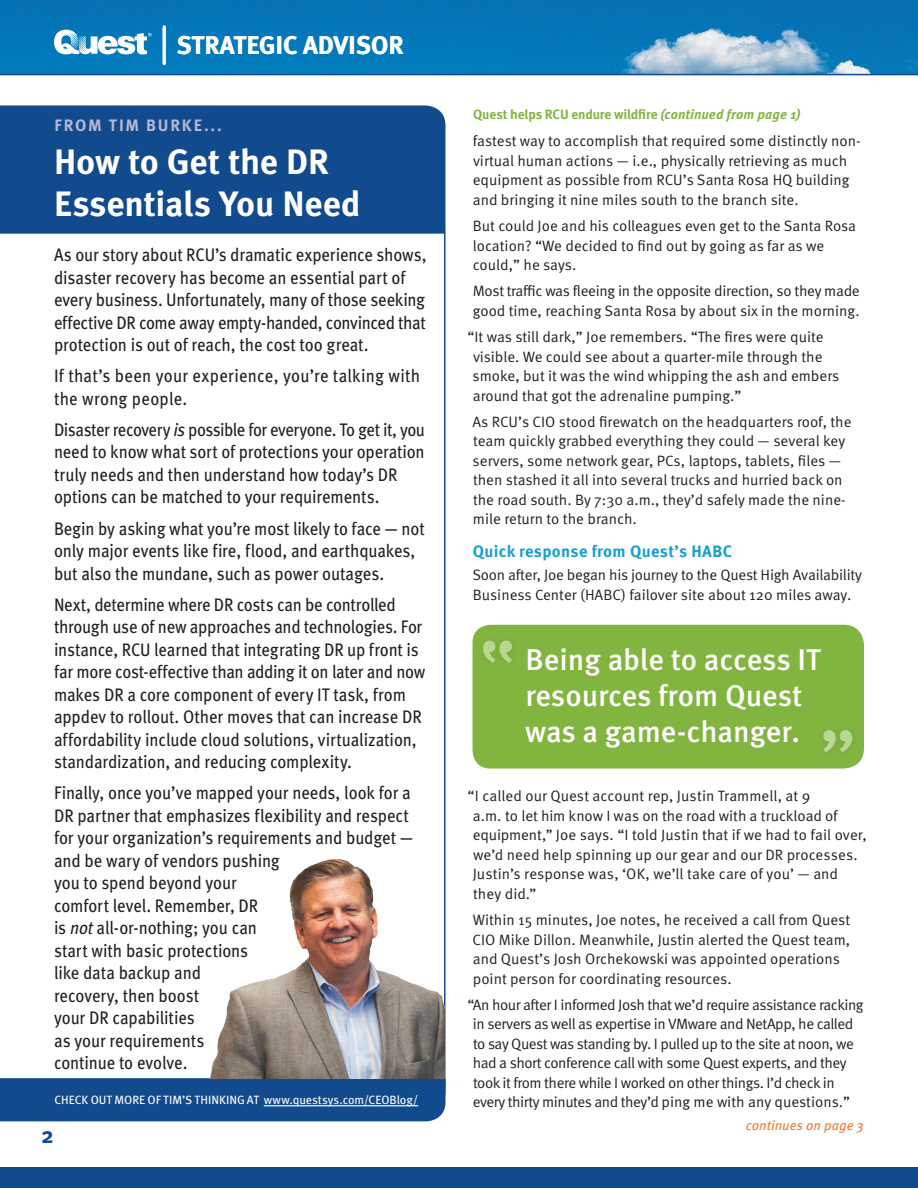
<style>
.page{position:relative;width:918px;height:1188px;background:#fff}
.page>*{position:absolute;margin:0;border:0;box-sizing:border-box;transform-origin:0 0}
.Blue-arrow_blk_text{font:700 35.25px/42.3px "Meta OT";letter-spacing:-.005em;color:#fff}
.t1{font:500 30px/36px "Meta OT";letter-spacing:-.005em;color:#fff}
.t2{font:700 25.5px "Meta OT";color:#fff}
.t3{font:700 22.5px "Meta OT";color:#124a8e}
.t4{font:18.15px/22.5px "Meta OT";letter-spacing:-.01em;color:#231f20;scale:.91 1}
.t5{font:18.15px/22.5px "Meta OT";letter-spacing:.015em;color:#231f20;scale:.91 1}
.t6{font:700 16.5px "Meta OT";letter-spacing:.02em;color:#159fd1}
.TB{font:700 16.5px "Meta OT";letter-spacing:.105em;color:#b3b8d4}
.t7{font:15px/19.5px "Meta OT Norm";letter-spacing:-.005em;color:#231f20}
.t8{font:15px/19.5px "Meta OT Norm";letter-spacing:-.03em;color:#231f20}
.t9{font:700 13.5px "Meta OT";letter-spacing:-.015em;color:#82b540}
.t10{font:italic 13.5px "Meta OT";color:#f37930}
.SB_Footer{font:12px "Meta OT";color:#fff}
.s1{font-style:italic}
</style>
<div class="page">
<img style="left:0;top:0;width:918px;height:74px">
<hr style="left:0;top:74px;width:918px;height:1px;background:#124a8e">
<svg style="left:0;top:233px;width:446px;height:845px"></svg>
<div style="left:0;top:105px;width:446px;height:128px;background:#124a8e"></div>
<div style="left:473px;top:625px;width:391px;height:144px;background:#82b540"></div>
<div style="left:816px;top:723px;width:45px;height:37px;background:#81b43f"></div>
<svg style="left:823px;top:730px;width:29px;height:22px"></svg>
<div style="left:476px;top:634px;width:44px;height:37px;background:#81b43f"></div>
<svg style="left:483px;top:641px;width:29px;height:22px"></svg>
<div style="left:0;top:1167px;width:918px;height:21px;background:#124a8e"></div>
<div style="left:0;top:1078px;width:446px;height:43px;background:#124a8e"></div>
<img style="left:207px;top:845px;width:238px;height:233px">
<svg style="left:54px;top:30px;width:98px;height:25px"></svg>
<hr style="left:163px;top:27px;width:3px;height:37px;background:#fff">
<hr style="left:264px;top:1105px;width:154px;height:1px;background:#fff">
<p class="t2" style="left:177px;top:29px;width:229px">STRATEGIC ADVISOR</p>
<p class="TB" style="left:55px;top:115px;width:169px">FROM TIM BURKE...</p>
<p class="Blue-arrow_blk_text" style="left:54px;top:141px;width:308px">How to Get the DR<br>Essentials You Need</p>
<p class="t4" style="left:54px;top:244px;width:411px">As our story about RCU’s dramatic experience shows, disaster recovery has become an essential part of every business. Unfortunately, many of those seeking effective DR come away empty-handed, convinced that protection is out of reach, the cost too great.</p>
<p class="t5" style="left:54px;top:365px;width:404px">If that’s been your experience, you’re talking with the wrong people.</p>
<p class="t4" style="left:54px;top:419px;width:409px">Disaster recovery <span class="s1">is</span> possible for everyone. To get it, you need to know what sort of protections your operation truly needs and then understand how today’s DR options can be matched to your requirements.</p>
<p class="t4" style="left:54px;top:517px;width:409px">Begin by asking what you’re most likely to face — not only major events like fire, flood, and earthquakes, but also the mundane, such as power outages.</p>
<p class="t4" style="left:54px;top:593px;width:410px">Next, determine where DR costs can be controlled through use of new approaches and technologies. For instance, RCU learned that integrating DR up front is far more cost-effective than adding it on later and now makes DR a core component of every IT task, from appdev to rollout. Other moves that can increase DR affordability include cloud solutions, virtualization, standardization, and reducing complexity.</p>
<p class="t4" style="left:54px;top:782px;width:396px">Finally, once you’ve mapped your needs, look for a<br>DR partner that emphasizes flexibility and respect for your organization’s requirements and budget — and be wary of vendors pushing<br>you to spend beyond your<br>comfort level. Remember, DR<br>is <span class="s1">not</span> all-or-nothing; you can<br>start with basic protections<br>like data backup and<br>recovery, then boost<br>your DR capabilities<br>as your requirements<br>continue to evolve.</p>
<p class="SB_Footer" style="left:54px;top:1093px;width:365px">CHECK OUT MORE OF TIM’S THINKING AT www.questsys.com/CEOBlog/</p>
<p class="t3" style="left:41px;top:1121px;width:14px">2</p>
<p class="t9" style="left:473px;top:105px;width:329px">Quest helps RCU endure wildfire <span class="s1">(continued from page 1)</span></p>
<p class="t7" style="left:473px;top:132px;width:389px">fastest way to accomplish that required some distinctly non&shy;virtual human actions — i.e., physically retrieving as much equipment as possible from RCU’s Santa Rosa HQ building and bringing it nine miles south to the branch site.</p>
<p class="t7" style="left:473px;top:216px;width:385px">But could Joe and his colleagues even get to the Santa Rosa location? “We decided to find out by going as far as we could,” he says.</p>
<p class="t7" style="left:473px;top:282px;width:389px">Most traffic was fleeing in the opposite direction, so they made good time, reaching Santa Rosa by about six in the morning.</p>
<p class="t7" style="left:473px;top:327px;width:368px;text-indent:-5px">“It was still dark,” Joe remembers. “The fires were quite visible. We could see about a quarter-mile through the smoke, but it was the wind whipping the ash and embers around that got the adrenaline pumping.”</p>
<p class="t7" style="left:472px;top:412px;width:381px">As RCU’s CIO stood firewatch on the headquarters roof, the team quickly grabbed everything they could — several key servers, some network gear, PCs, laptops, tablets, files — then stashed it all into several trucks and hurried back on the road south. By 7:30 a.m., they’d safely made the nine&shy;mile return to the branch.</p>
<p class="t6" style="left:473px;top:541px;width:261px">Quick response from Quest’s HABC</p>
<p class="t7" style="left:472px;top:565px;width:391px">Soon after, Joe began his journey to the Quest High Availability<br>Business Center (HABC) failover site about 120 miles away.</p>
<p class="t1" style="left:525px;top:642px;width:297px">Being able to access IT resources from Quest was a game-changer.</p>
<p class="t7" style="left:473px;top:787px;width:396px;text-indent:-5px">“I called our Quest account rep, Justin Trammell, at 9<br>a.m. to let him know I was on the road with a truckload of equipment,” Joe says. “I told Justin that if we had to fail over, we’d need help spinning up our gear and our DR processes.<br>Justin’s response was, ‘OK, we’ll take care of you’ — and they did.”</p>
<p class="t7" style="left:472px;top:910px;width:379px">Within 15 minutes, Joe notes, he received a call from Quest CIO Mike Dillon. Meanwhile, Justin alerted the Quest team, and Quest’s Josh Orchekowski was appointed operations point person for coordinating resources.</p>
<p class="t8" style="left:473px;top:995px;width:392px;text-indent:-5px">“An hour after I informed Josh that we’d require assistance racking in servers as well as expertise in VMware and NetApp, he called to say Quest was standing by. I pulled up to the site at noon, we had a short conference call with some Quest experts, and they took it from there while I worked on other things. I’d check in every thirty minutes and they’d ping me with any questions.”</p>
<p class="t10" style="left:746px;top:1117px;width:119px">continues on page 3</p>
</div>
